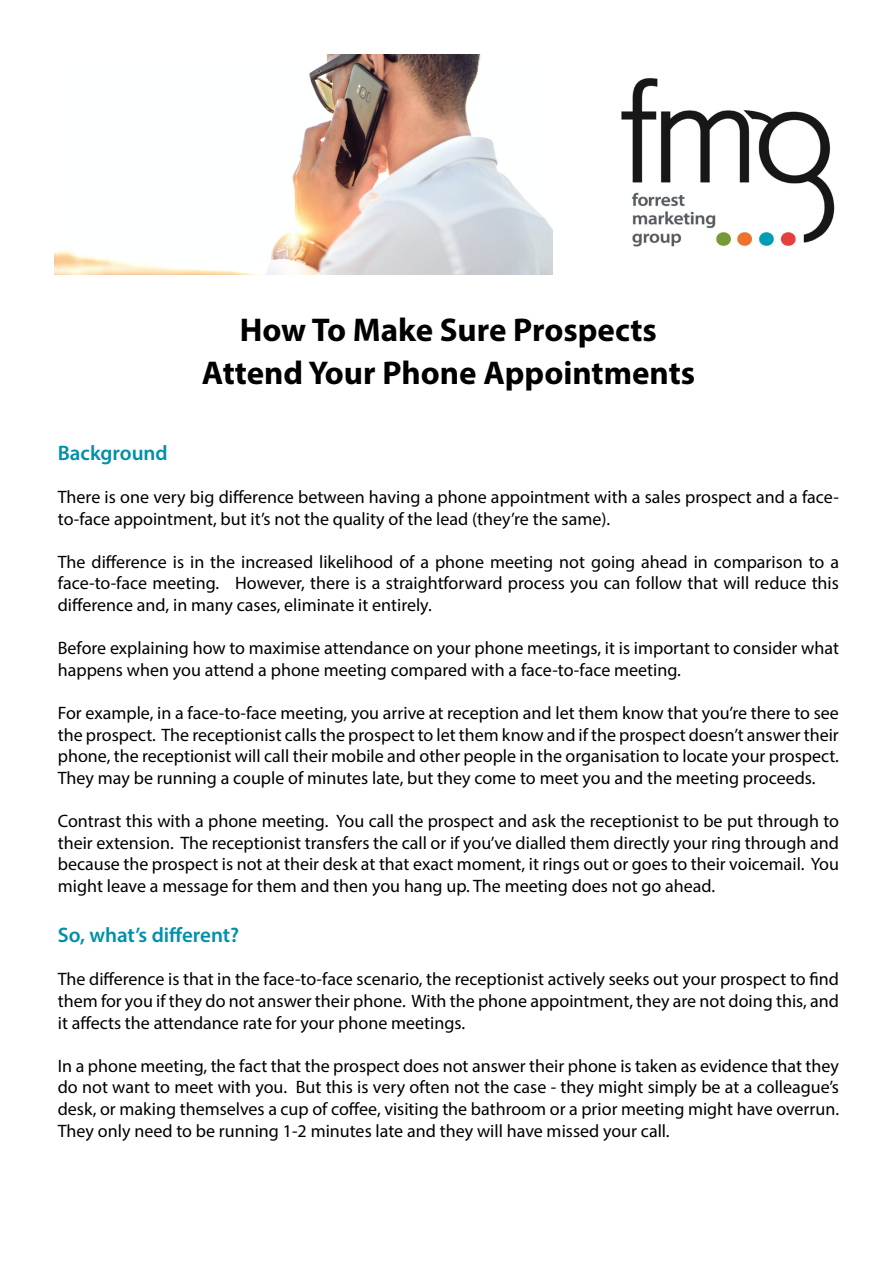
<style>
.page{position:relative;width:893px;height:1263px;background:#fff}
.page>*{position:absolute;margin:0;border:0;box-sizing:border-box;transform-origin:0 0}
.t1{font:700 33px/43.2px "Myriad Pro";color:#000;text-align:center}
.t2{font:600 21px "Myriad Pro";color:#008faa}
.t3{font:18px/21.6px "Myriad Pro";color:#000;text-align:justify}
</style>
<div class="page">
<img style="left:54px;top:54px;width:499px;height:220px">
<img style="left:621px;top:78px;width:214px;height:169px">
<h1 class="t1" style="left:202px;top:307px;width:495px">How To Make Sure Prospects<br>Attend Your Phone Appointments</h1>
<p class="t2" style="left:58px;top:439px;width:112px">Background</p>
<p class="t3" style="left:58px;top:486px;width:783px">There is one very big difference between having a phone appointment with a sales prospect and a face&shy;to-face appointment, but it’s not the quality of the lead (they’re the same).</p>
<p class="t3" style="left:58px;top:551px;width:783px">The difference is in the increased likelihood of a phone meeting not going ahead in comparison to a face-to-face meeting. However, there is a straightforward process you can follow that will reduce this difference and, in many cases, eliminate it entirely.</p>
<p class="t3" style="left:58px;top:637px;width:783px">Before explaining how to maximise attendance on your phone meetings, it is important to consider what happens when you attend a phone meeting compared with a face-to-face meeting.</p>
<p class="t3" style="left:58px;top:702px;width:783px">For example, in a face-to-face meeting, you arrive at reception and let them know that you’re there to see the prospect. The receptionist calls the prospect to let them know and if the prospect doesn’t answer their phone, the receptionist will call their mobile and other people in the organisation to locate your prospect.<br>They may be running a couple of minutes late, but they come to meet you and the meeting proceeds.</p>
<p class="t3" style="left:58px;top:810px;width:783px">Contrast this with a phone meeting. You call the prospect and ask the receptionist to be put through to their extension. The receptionist transfers the call or if you’ve dialled them directly your ring through and because the prospect is not at their desk at that exact moment, it rings out or goes to their voicemail. You might leave a message for them and then you hang up. The meeting does not go ahead.</p>
<p class="t2" style="left:58px;top:922px;width:183px">So, what’s different?</p>
<p class="t3" style="left:58px;top:968px;width:783px">The difference is that in the face-to-face scenario, the receptionist actively seeks out your prospect to find them for you if they do not answer their phone. With the phone appointment, they are not doing this, and it affects the attendance rate for your phone meetings.</p>
<p class="t3" style="left:58px;top:1055px;width:783px">In a phone meeting, the fact that the prospect does not answer their phone is taken as evidence that they do not want to meet with you. But this is very often not the case - they might simply be at a colleague’s desk, or making themselves a cup of coffee, visiting the bathroom or a prior meeting might have overrun.<br>They only need to be running 1-2 minutes late and they will have missed your call.</p>
</div>
